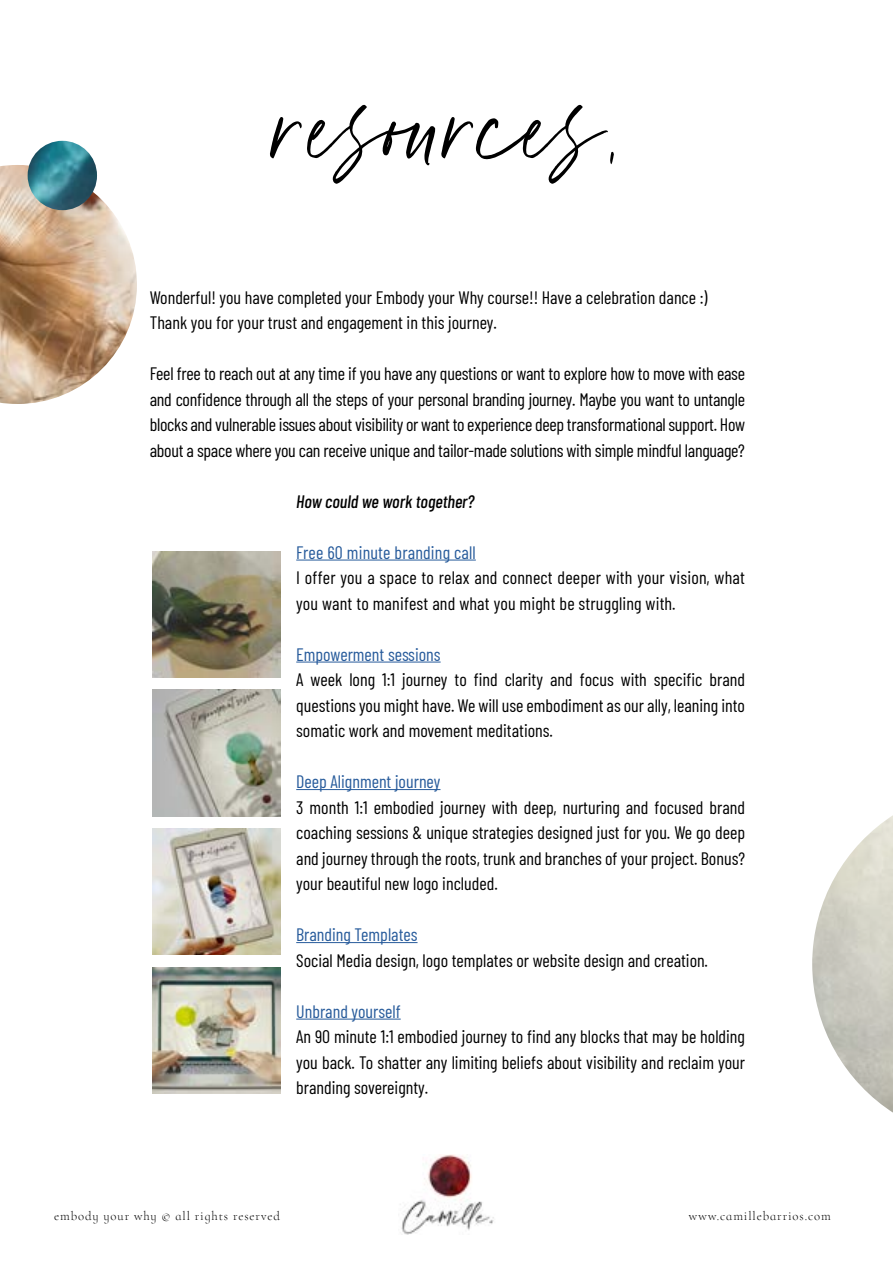
<style>
.page{position:relative;width:893px;height:1263px;background:#fff}
.page>*{position:absolute;margin:0;border:0;box-sizing:border-box;transform-origin:0 0}
.t1{font:226.5px "Houstiny";color:#000;scale:.74 1}
.t2{font:18px/25.5px "Barlow Condensed";color:#000;text-align:justify}
.t3{font:18px "Barlow Condensed";color:#275b9b}
.t4{font:italic 500 18px "Barlow Condensed";color:#000}
.t5{font:300 12.75px "Cormorant Infant";letter-spacing:.07em;color:#000}
</style>
<div class="page">
<img style="left:0;top:165px;width:137px;height:239px">
<img style="left:28px;top:141px;width:69px;height:69px;border-radius:35px">
<img style="left:812px;top:815px;width:81px;height:298px">
<img style="left:400px;top:1155px;width:94px;height:80px">
<hr style="left:296px;top:560px;width:180px;height:1px;background:#275b9b">
<hr style="left:296px;top:662px;width:145px;height:1px;background:#275b9b">
<hr style="left:296px;top:789px;width:144px;height:1px;background:#275b9b">
<hr style="left:296px;top:942px;width:122px;height:1px;background:#275b9b">
<hr style="left:296px;top:1019px;width:105px;height:1px;background:#275b9b">
<img style="left:153px;top:828px;width:128px;height:127px">
<img style="left:153px;top:967px;width:128px;height:126px">
<img style="left:153px;top:690px;width:128px;height:126px">
<img style="left:153px;top:551px;width:128px;height:126px">
<h1 class="t1" style="left:273px;top:26px;width:472px">resources.</h1>
<p class="t2" style="left:150px;top:283px;width:559px">Wonderful! you have completed your Embody your Why course!! Have a celebration dance :)<br>Thank you for your trust and engagement in this journey.</p>
<p class="t2" style="left:150px;top:360px;width:597px">Feel free to reach out at any time if you have any questions or want to explore how to move with ease and confidence through all the steps of your personal branding journey. Maybe you want to untangle blocks and vulnerable issues about visibility or want to experience deep transformational support. How about a space where you can receive unique and tailor-made solutions with simple mindful language?</p>
<p class="t4" style="left:296px;top:488px;width:180px">How could we work together?</p>
<p class="t3" style="left:296px;top:539px;width:181px">Free 60 minute branding call</p>
<p class="t2" style="left:296px;top:564px;width:450px">I offer you a space to relax and connect deeper with your vision, what you want to manifest and what you might be struggling with.</p>
<p class="t3" style="left:296px;top:641px;width:146px">Empowerment sessions</p>
<p class="t2" style="left:296px;top:666px;width:450px">A week long 1:1 journey to find clarity and focus with specific brand questions you might have. We will use embodiment as our ally, leaning into somatic work and movement meditations.</p>
<p class="t3" style="left:296px;top:769px;width:146px">Deep Alignment journey</p>
<p class="t2" style="left:296px;top:793px;width:450px">3 month 1:1 embodied journey with deep, nurturing and focused brand coaching sessions &amp; unique strategies designed just for you. We go deep and journey through the roots, trunk and branches of your project. Bonus? your beautiful new logo included.</p>
<p class="t3" style="left:296px;top:922px;width:123px">Branding Templates</p>
<p class="t2" style="left:296px;top:946px;width:413px">Social Media design, logo templates or website design and creation.</p>
<p class="t3" style="left:296px;top:998px;width:106px">Unbrand yourself</p>
<p class="t2" style="left:296px;top:1023px;width:450px">An 90 minute 1:1 embodied journey to find any blocks that may be holding you back. To shatter any limiting beliefs about visibility and reclaim your branding sovereignty.</p>
<p class="t5" style="left:54px;top:1208px;width:227px">embody your why © all rights reserved</p>
<p class="t5" style="left:689px;top:1208px;width:143px">www.camillebarrios.com</p>
</div>
